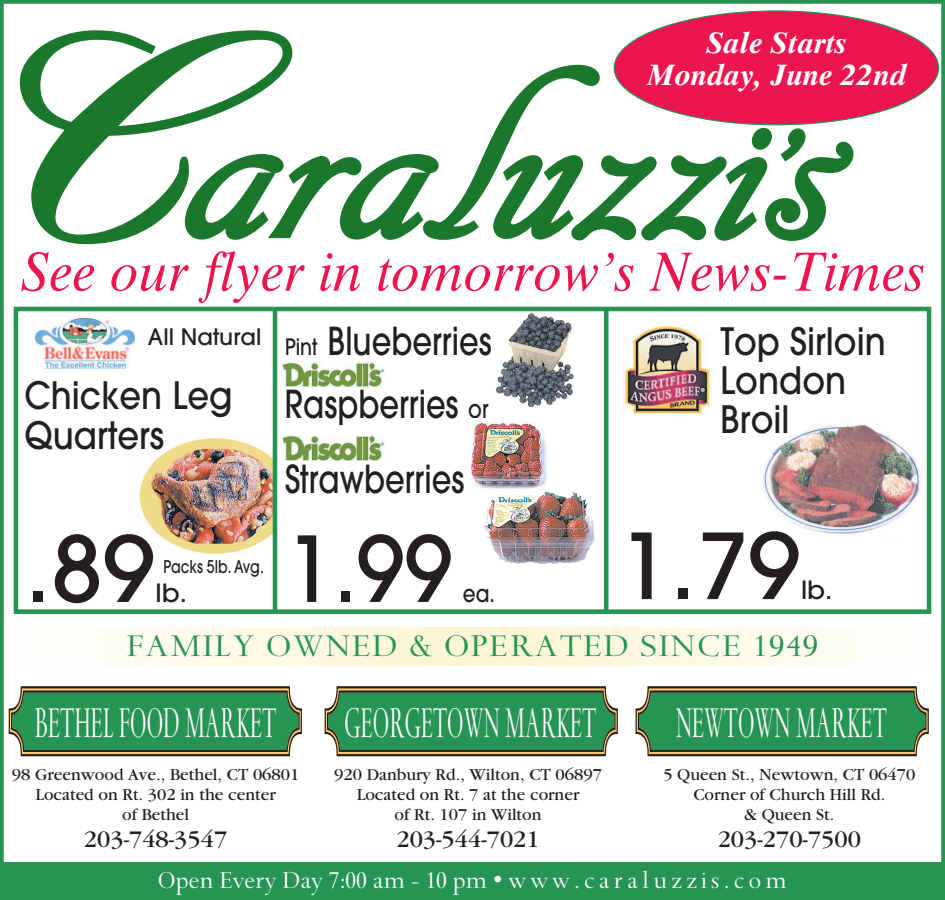
<style>
.page{position:relative;width:945px;height:900px;background:#fff}
.page>*{position:absolute;margin:0;border:0;box-sizing:border-box;transform-origin:0 0}
.t1{font:500 90px "Avant Garde";color:#231f20;scale:1.05 1}
.t2{font:500 90px "Avant Garde";color:#231f20;scale:.96 1}
.t3{font:italic 55px "Times T";color:#ed154e;scale:.95 1}
.t4{font:48.75px "Spectrum MT SC";color:#fff;scale:.51 1}
.t5{font:500 38.25px/63.2px "Avant Garde";color:#231f20;scale:.8 1}
.t6{font:500 37.5px/39.5px "Avant Garde";color:#231f20;scale:.9 1}
.t7{font:35px "Spectrum";letter-spacing:.04em;color:#269452;scale:1.1 1}
.t8{font:italic 700 29.25px/31.5px "Times T";color:#fff;text-align:center}
.t9{font:27px "Spectrum";letter-spacing:.075em;color:#fff}
.t10{font:25px "Garamond";color:#231f20}
.t11{font:500 25px "Avant Garde";color:#231f20;scale:1.05 1}
.t12{font:500 23.5px "Avant Garde";color:#231f20;scale:.85 1}
.t13{font:500 22.5px "Avant Garde";color:#231f20}
.t14{font:17.5px/20px "Garamond";color:#231f20;text-align:center}
.t15{font:500 17.5px "Avant Garde";color:#231f20;scale:.8 1}
.s1{font-size:22.5px}
.s2{font-size:25px}
</style>
<div class="page">
<div style="left:0;top:863px;width:945px;height:37px;background:#269452"></div>
<svg style="left:108px;top:628px;width:737px;height:37px;fill:#fdf9e3"></svg>
<div style="left:0;top:0;width:945px;height:900px;border:4px solid #269452"></div>
<div style="left:614px;top:11px;width:325px;height:114px;background:#ed154e;border-radius:50%"></div>
<svg style="left:19px;top:30px;width:274px;height:215px"></svg>
<svg style="left:182px;top:62px;width:673px;height:182px"></svg>
<div style="left:14px;top:307px;width:917px;height:307px;border:5px solid #269452"></div>
<svg style="left:8px;top:686px;width:294px;height:71px;background:#418e57"></svg>
<svg style="left:324px;top:686px;width:294px;height:71px;background:#418e57"></svg>
<svg style="left:635px;top:686px;width:294px;height:71px;background:#418e57"></svg>
<div style="left:604px;top:307px;width:5px;height:305px;background:#269452"></div>
<img style="left:495px;top:312px;width:79px;height:94px">
<img style="left:762px;top:424px;width:159px;height:110px">
<img style="left:622px;top:325px;width:88px;height:90px">
<img style="left:282px;top:361px;width:102px;height:26px">
<img style="left:282px;top:435px;width:102px;height:26px">
<img style="left:471px;top:421px;width:76px;height:68px">
<img style="left:484px;top:491px;width:110px;height:73px">
<img style="left:36px;top:318px;width:98px;height:50px">
<img style="left:138px;top:438px;width:134px;height:116px">
<hr style="left:273px;top:309px;width:4px;height:301px;background:#269452">
<h3 class="t8" style="left:647px;top:30px;width:261px">Sale Starts<br>Monday, June 22nd</h3>
<h2 class="t3" style="left:20px;top:251px;width:954px">See our flyer in tomorrow’s News-Times</h2>
<p class="t13" style="left:148px;top:328px;width:115px">All Natural</p>
<h3 class="t6" style="left:25px;top:380px;width:233px">Chicken Leg<br>Quarters</h3>
<h1 class="t1" style="left:25px;top:534px;width:126px">.89</h1>
<p class="t15" style="left:164px;top:559px;width:127px">Packs 5lb. Avg.</p>
<h3 class="t11" style="left:156px;top:583px;width:32px">lb.</h3>
<h3 class="t5" style="left:285px;top:313px;width:260px"><span class="s1">Pint</span> Blueberries<br>Raspberries <span class="s2">or</span></h3>
<h3 class="t5" style="left:285px;top:452px;width:226px">Strawberries</h3>
<h1 class="t2" style="left:285px;top:534px;width:176px">1.99</h1>
<h3 class="t12" style="left:463px;top:584px;width:39px">ea.</h3>
<h3 class="t6" style="left:720px;top:325px;width:185px">Top Sirloin<br>London<br>Broil</h3>
<h1 class="t1" style="left:618px;top:531px;width:176px">1.79</h1>
<h3 class="t11" style="left:801px;top:580px;width:32px">lb.</h3>
<h3 class="t7" style="left:127px;top:634px;width:630px">FAMILY OWNED &amp; OPERATED SINCE 1949</h3>
<h3 class="t4" style="left:35px;top:692px;width:475px">BETHEL FOOD MARKET</h3>
<h3 class="t4" style="left:345px;top:692px;width:495px">GEORGETOWN MARKET</h3>
<h3 class="t4" style="left:676px;top:692px;width:416px">NEWTOWN MARKET</h3>
<p class="t14" style="left:12px;top:765px;width:289px">98 Greenwood Ave., Bethel, CT 06801<br>Located on Rt. 302 in the center<br>of Bethel</p>
<h3 class="t10" style="left:84px;top:829px;width:145px">203-748-3547</h3>
<p class="t14" style="left:334px;top:765px;width:269px">920 Danbury Rd., Wilton, CT 06897<br>Located on Rt. 7 at the corner<br>of Rt. 107 in Wilton</p>
<h3 class="t10" style="left:396px;top:829px;width:145px">203-544-7021</h3>
<p class="t14" style="left:663px;top:765px;width:254px">5 Queen St., Newtown, CT 06470<br>Corner of Church Hill Rd.<br>&amp; Queen St.</p>
<h3 class="t10" style="left:718px;top:829px;width:145px">203-270-7500</h3>
<h3 class="t9" style="left:158px;top:871px;width:631px">Open Every Day 7:00 am - 10 pm • www.caraluzzis.com</h3>
</div>
